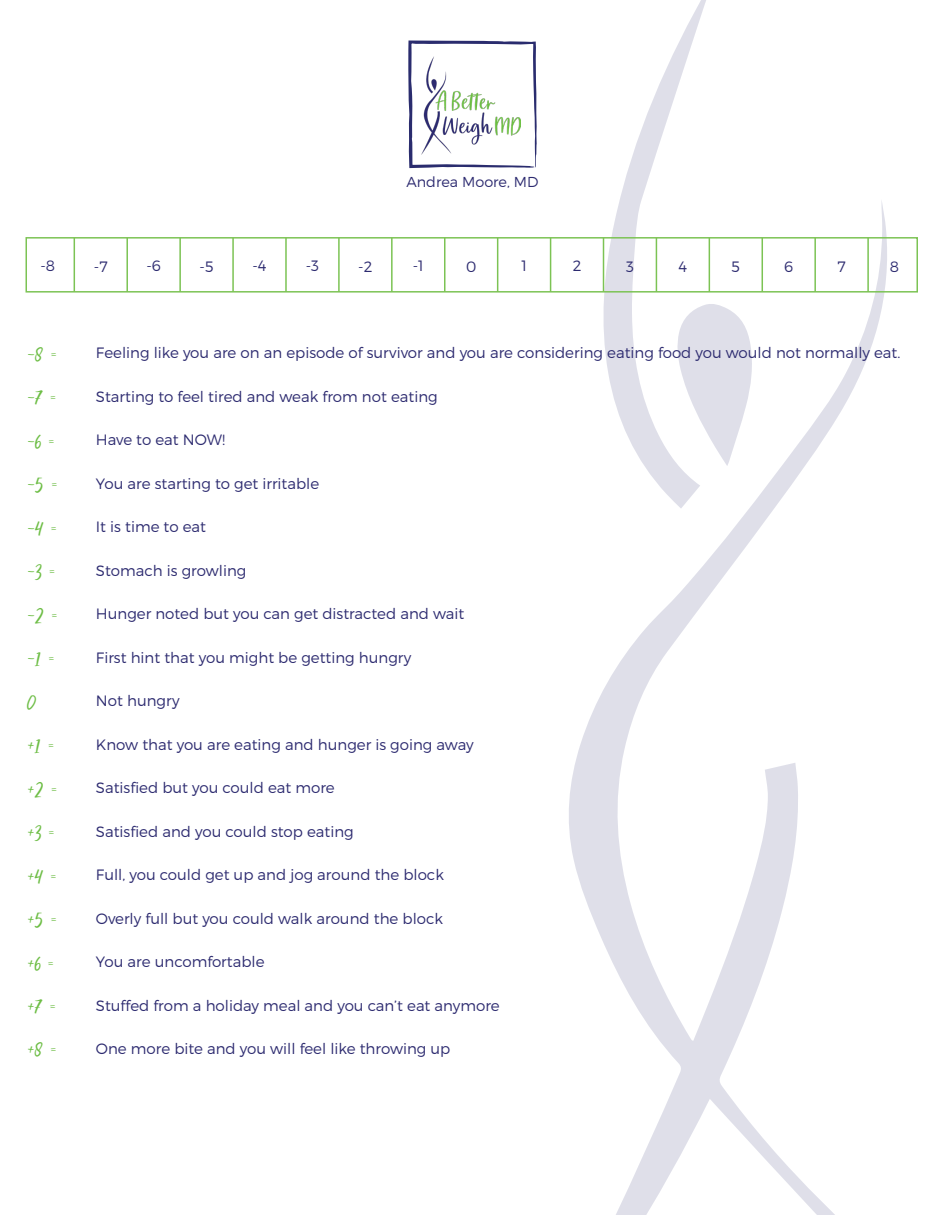
<style>
.page{position:relative;width:945px;height:1215px;background:#fff}
.page>*{position:absolute;margin:0;border:0;box-sizing:border-box;transform-origin:0 0}
.t1{font:24px/43.5px "LIONELLOSCRIPT Regular";color:#6dbd45}
.t2{font:300 15px "Montserrat";color:#2d2b70}
.t3{font:300 14.4px "Montserrat";color:#2d2b70}
</style>
<div class="page">
<svg style="left:408px;top:40px;width:129px;height:128px"></svg>
<svg style="left:549px;top:201px;width:338px;height:1014px"></svg>
<svg style="left:599px;top:0;width:114px;height:509px"></svg>
<svg style="left:676px;top:302px;width:78px;height:164px"></svg>
<div style="left:26px;top:237px;width:892px;height:56px;border:2px solid #7cc354"></div>
<hr style="left:74px;top:238px;width:1px;height:54px;background:#7cc354">
<hr style="left:126px;top:238px;width:2px;height:54px;background:#7cc354">
<hr style="left:179px;top:238px;width:2px;height:54px;background:#7cc354">
<hr style="left:232px;top:238px;width:2px;height:54px;background:#7cc354">
<hr style="left:285px;top:238px;width:2px;height:54px;background:#7cc354">
<hr style="left:338px;top:238px;width:2px;height:54px;background:#7cc354">
<hr style="left:391px;top:238px;width:2px;height:54px;background:#7cc354">
<hr style="left:444px;top:238px;width:2px;height:54px;background:#7cc354">
<hr style="left:497px;top:238px;width:1px;height:54px;background:#7cc354">
<hr style="left:550px;top:238px;width:1px;height:54px;background:#7cc354">
<hr style="left:603px;top:238px;width:1px;height:54px;background:#7cc354">
<hr style="left:656px;top:238px;width:1px;height:54px;background:#7cc354">
<hr style="left:709px;top:238px;width:1px;height:54px;background:#7cc354">
<hr style="left:762px;top:238px;width:1px;height:54px;background:#7cc354">
<hr style="left:814px;top:238px;width:2px;height:54px;background:#7cc354">
<hr style="left:867px;top:238px;width:2px;height:54px;background:#7cc354">
<p class="t3" style="left:407px;top:174px;width:133px">Andrea Moore, MD</p>
<p class="t2" style="left:41px;top:257px;width:16px">-8</p>
<p class="t2" style="left:94px;top:257px;width:15px">-7</p>
<p class="t2" style="left:146px;top:257px;width:16px">-6</p>
<p class="t2" style="left:200px;top:257px;width:15px">-5</p>
<p class="t2" style="left:252px;top:256px;width:16px">-4</p>
<p class="t2" style="left:306px;top:257px;width:15px">-3</p>
<p class="t2" style="left:358px;top:257px;width:16px">-2</p>
<p class="t2" style="left:413px;top:257px;width:13px">-1</p>
<p class="t2" style="left:466px;top:257px;width:12px">0</p>
<p class="t2" style="left:521px;top:256px;width:7px">1</p>
<p class="t2" style="left:573px;top:257px;width:10px">2</p>
<p class="t2" style="left:626px;top:257px;width:9px">3</p>
<p class="t2" style="left:679px;top:257px;width:10px">4</p>
<p class="t2" style="left:732px;top:258px;width:10px">5</p>
<p class="t2" style="left:784px;top:258px;width:11px">6</p>
<p class="t2" style="left:838px;top:258px;width:10px">7</p>
<p class="t2" style="left:890px;top:258px;width:11px">8</p>
<h1 class="t1" style="left:27px;top:335px;width:33px">-8 = -7 = -6 = -5 = -4 = -3 = -2 = -1 =<br>0<br>+1 = +2 = +3 = +4 = +5 = +6 = +7 = +8 =</h1>
<p class="t2" style="left:96px;top:344px;width:806px">Feeling like you are on an episode of survivor and you are considering eating food you would not normally eat.</p>
<p class="t2" style="left:96px;top:388px;width:343px">Starting to feel tired and weak from not eating</p>
<p class="t2" style="left:96px;top:431px;width:131px">Have to eat NOW!</p>
<p class="t2" style="left:96px;top:475px;width:225px">You are starting to get irritable</p>
<p class="t2" style="left:96px;top:518px;width:112px">It is time to eat</p>
<p class="t2" style="left:96px;top:562px;width:152px">Stomach is growling</p>
<p class="t2" style="left:96px;top:605px;width:370px">Hunger noted but you can get distracted and wait</p>
<p class="t2" style="left:96px;top:649px;width:317px">First hint that you might be getting hungry</p>
<p class="t2" style="left:96px;top:692px;width:85px">Not hungry</p>
<p class="t2" style="left:96px;top:736px;width:379px">Know that you are eating and hunger is going away</p>
<p class="t2" style="left:96px;top:779px;width:240px">Satisfied but you could eat more</p>
<p class="t2" style="left:96px;top:823px;width:259px">Satisfied and you could stop eating</p>
<p class="t2" style="left:96px;top:866px;width:350px">Full, you could get up and jog around the block</p>
<p class="t2" style="left:96px;top:910px;width:349px">Overly full but you could walk around the block</p>
<p class="t2" style="left:96px;top:953px;width:170px">You are uncomfortable</p>
<p class="t2" style="left:96px;top:997px;width:405px">Stuffed from a holiday meal and you can’t eat anymore</p>
<p class="t2" style="left:96px;top:1040px;width:356px">One more bite and you will feel like throwing up</p>
</div>
